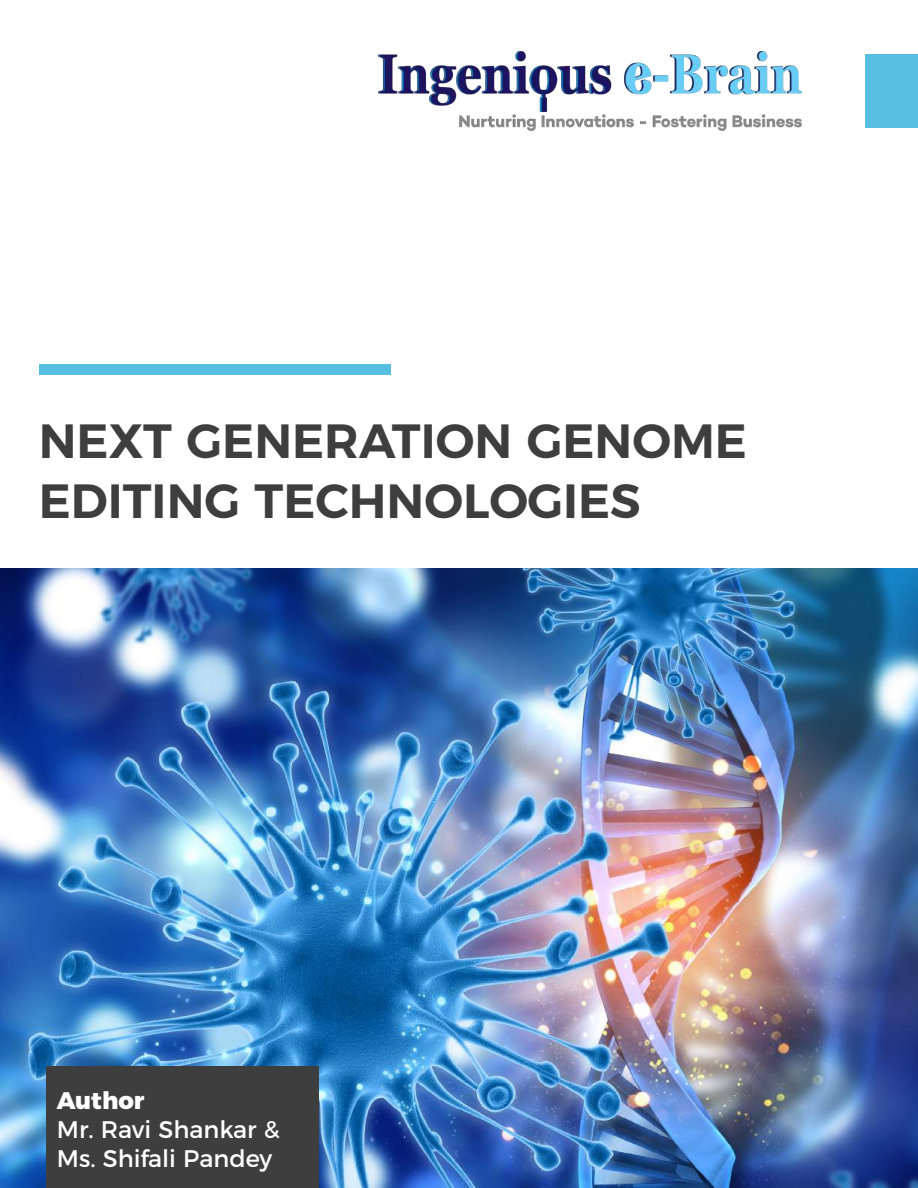
<style>
.page{position:relative;width:918px;height:1188px;background:#fff}
.page>*{position:absolute;margin:0;border:0;box-sizing:border-box;transform-origin:0 0}
.t1{font:600 48px/60px "Montserrat";color:#3e3e3f}
.t2{font:24px/28.8px "Montserrat";color:#fff}
.t3{font:800 24px "Montserrat";color:#fff}
</style>
<div class="page">
<img style="left:0;top:569px;width:918px;height:619px">
<div style="left:866px;top:54px;width:52px;height:74px;background:#57bfe2"></div>
<img style="left:378px;top:51px;width:423px;height:80px">
<div style="left:39px;top:365px;width:352px;height:10px;background:#57bfe2"></div>
<div style="left:46px;top:1066px;width:273px;height:122px;background:#3e3e3f"></div>
<p class="t1" style="left:39px;top:407px;width:710px">NEXT GENERATION GENOME<br>EDITING TECHNOLOGIES</p>
<p class="t3" style="left:57px;top:1081px;width:89px">Author</p>
<p class="t2" style="left:57px;top:1113px;width:224px">Mr. Ravi Shankar &amp;<br>Ms. Shifali Pandey</p>
</div>
